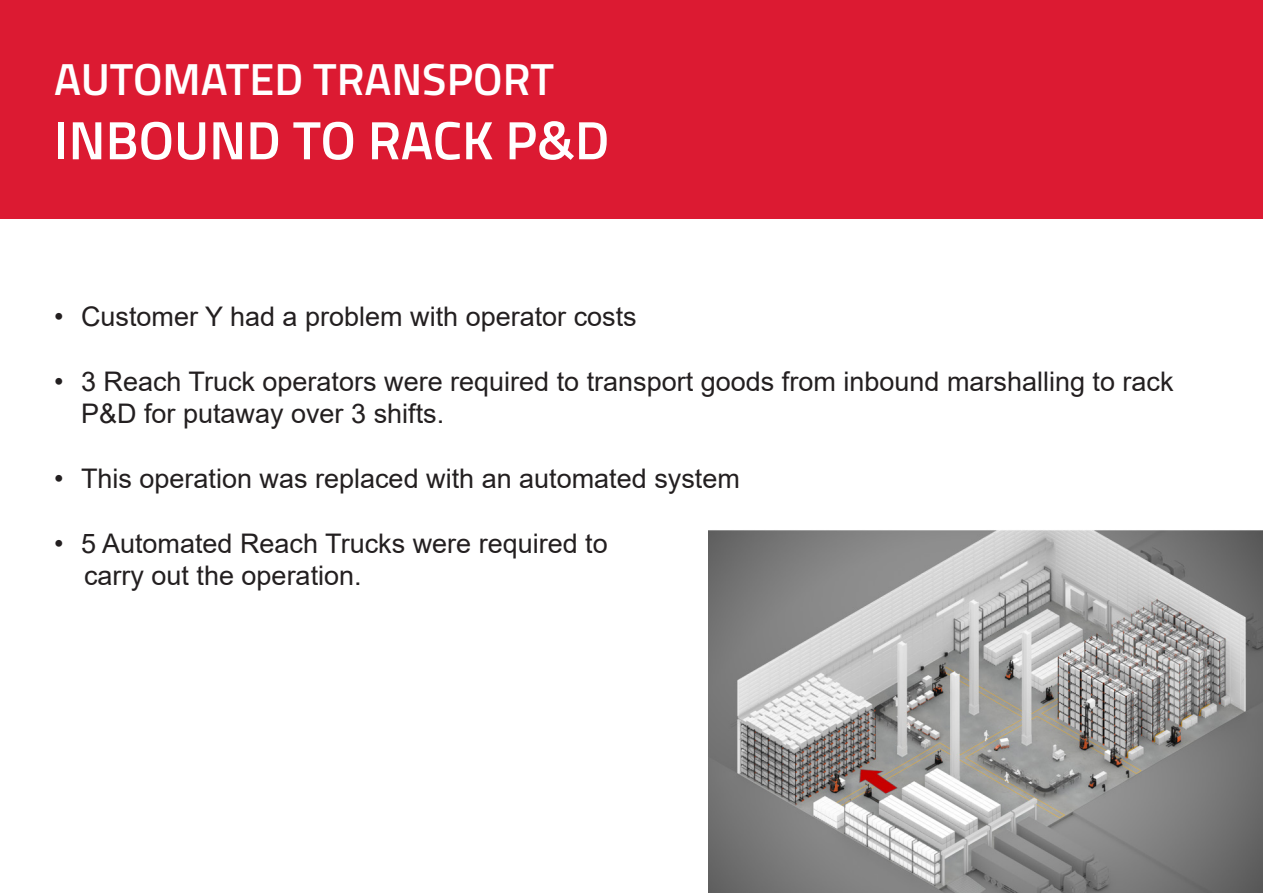
<style>
.page{position:relative;width:1263px;height:893px;background:#fff}
.page>*{position:absolute;margin:0;border:0;box-sizing:border-box;transform-origin:0 0}
.t1{font:600 54px "Titillium";color:#fff}
.t2{font:600 45px "Titillium";color:#fff}
.t3{font:27px/32.4px "Arial";color:#231f20}
</style>
<div class="page">
<div style="left:0;top:0;width:1263px;height:219px;background:#dc1a32"></div>
<img style="left:708px;top:530px;width:555px;height:363px">
<p class="t2" style="left:54px;top:45px;width:502px">AUTOMATED TRANSPORT</p>
<p class="t1" style="left:54px;top:100px;width:557px">INBOUND TO RACK P&amp;D</p>
<p class="t3" style="left:54px;top:300px;width:584px">• Customer Y had a problem with operator costs</p>
<p class="t3" style="left:81px;top:365px;width:1094px;text-indent:-27px">• 3 Reach Truck operators were required to transport goods from inbound marshalling to rack<br>P&amp;D for putaway over 3 shifts.</p>
<p class="t3" style="left:54px;top:462px;width:687px">• This operation was replaced with an automated system</p>
<p class="t3" style="left:54px;top:527px;width:555px">• 5 Automated Reach Trucks were required to</p>
<p class="t3" style="left:84px;top:559px;width:279px">carry out the operation.</p>
</div>
